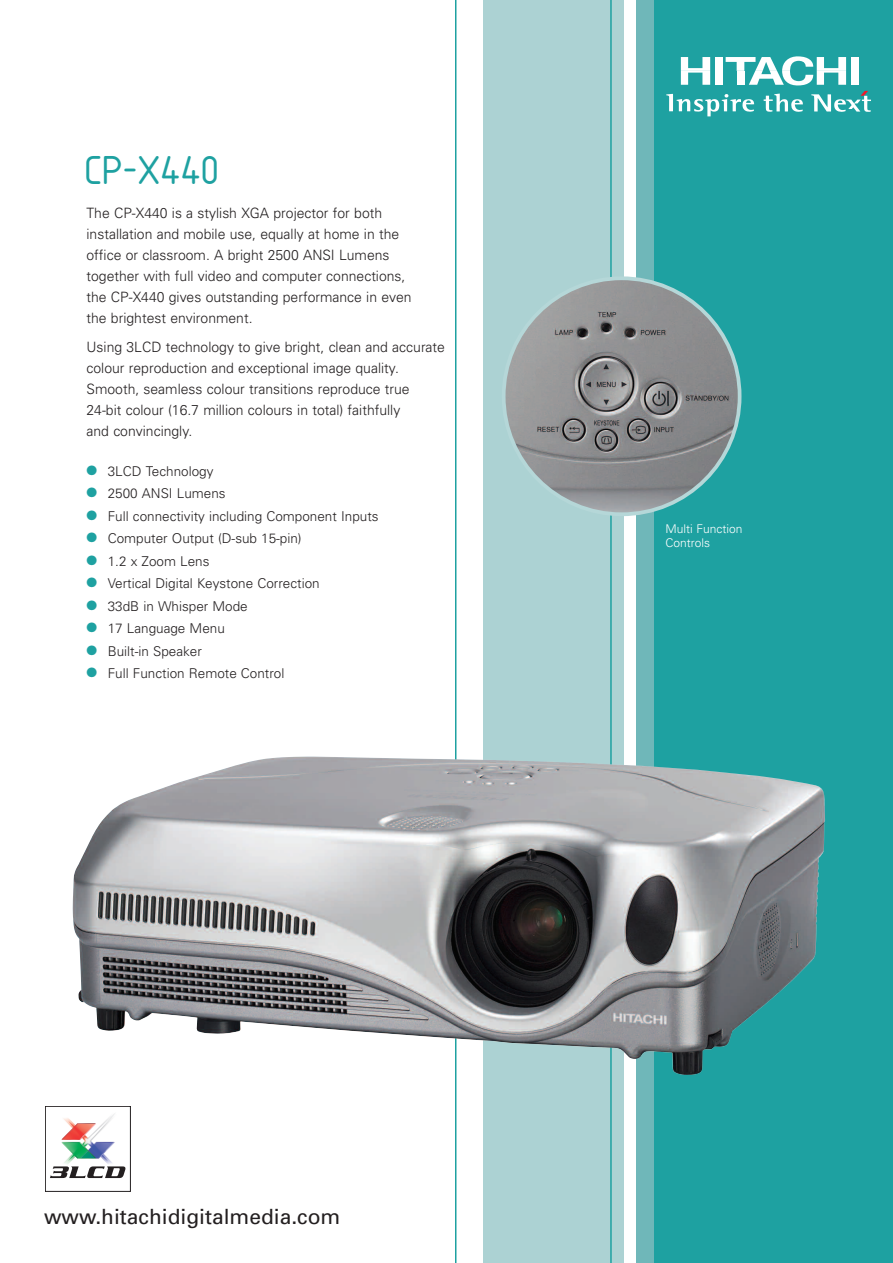
<style>
.page{position:relative;width:893px;height:1263px;background:#fff}
.page>*{position:absolute;margin:0;border:0;box-sizing:border-box;transform-origin:0 0}
.t1{font:42px "Isonorm 3098";color:#1ea1a1}
.t2{font:21px "Univers";color:#231f20}
.t3{font:300 14.25px/21px "Univers";color:#231f20}
.t4{font:300 13.5px "Univers";color:#231f20}
.t5{font:300 12px/14.4px "Univers";color:#fff}
.s1{color:#1ea1a1}
</style>
<div class="page">
<div style="left:637px;top:0;width:256px;height:1263px;background:#1ea1a1"></div>
<div style="left:637px;top:0;width:17px;height:1263px;background:#6fb7b9"></div>
<div style="left:483px;top:0;width:141px;height:1263px;background:#acd2d3"></div>
<hr style="left:610px;top:0;width:2px;height:1263px;background:#1ea1a1">
<hr style="left:455px;top:0;width:1px;height:1263px;background:#1ea1a1">
<svg style="left:505px;top:276px;width:236px;height:240px"></svg>
<svg style="left:666px;top:56px;width:205px;height:60px"></svg>
<div style="left:851px;top:71px;width:8px;height:14px;background:#fff"></div>
<img style="left:73px;top:756px;width:752px;height:319px">
<div style="left:45px;top:1106px;width:85px;height:85px;border:1px solid #231f20"></div>
<img style="left:61px;top:1113px;width:54px;height:51px">
<svg style="left:50px;top:1166px;width:76px;height:12px"></svg>
<h1 class="t1" style="left:87px;top:145px;width:135px">CP-X440</h1>
<p class="t3" style="left:87px;top:203px;width:327px">The CP-X440 is a stylish XGA projector for both installation and mobile use, equally at home in the office or classroom. A bright 2500 ANSI Lumens together with full video and computer connections, the CP-X440 gives outstanding performance in even the brightest environment.</p>
<p class="t3" style="left:87px;top:338px;width:360px">Using 3LCD technology to give bright, clean and accurate colour reproduction and exceptional image quality.<br>Smooth, seamless colour transitions reproduce true 24-bit colour (16.7 million colours in total) faithfully<br>and convincingly.</p>
<p class="t4" style="left:87px;top:466px;width:128px"><span class="s1">●</span> 3LCD Technology</p>
<p class="t4" style="left:87px;top:488px;width:141px"><span class="s1">●</span> 2500 ANSI Lumens</p>
<p class="t4" style="left:87px;top:511px;width:294px"><span class="s1">●</span> Full connectivity including Component Inputs</p>
<p class="t4" style="left:87px;top:533px;width:217px"><span class="s1">●</span> Computer Output (D-sub 15-pin)</p>
<p class="t4" style="left:87px;top:556px;width:124px"><span class="s1">●</span> 1.2 x Zoom Lens</p>
<p class="t4" style="left:87px;top:578px;width:235px"><span class="s1">●</span> Vertical Digital Keystone Correction</p>
<p class="t4" style="left:87px;top:601px;width:163px"><span class="s1">●</span> 33dB in Whisper Mode</p>
<p class="t4" style="left:87px;top:623px;width:140px"><span class="s1">●</span> 17 Language Menu</p>
<p class="t4" style="left:87px;top:646px;width:117px"><span class="s1">●</span> Built-in Speaker</p>
<p class="t4" style="left:87px;top:668px;width:199px"><span class="s1">●</span> Full Function Remote Control</p>
<h2 class="t2" style="left:44px;top:1209px;width:298px">www.hitachidigitalmedia.com</h2>
<p class="t5" style="left:666px;top:522px;width:78px">Multi Function<br>Controls</p>
</div>
